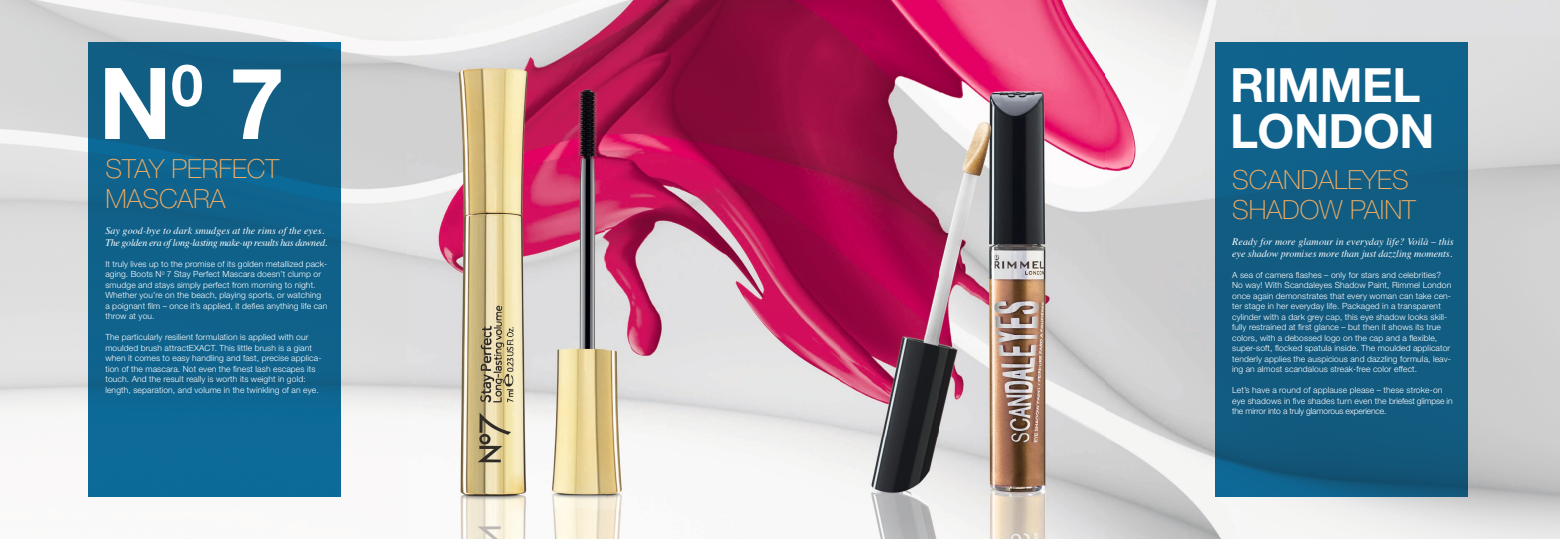
<style>
.page{position:relative;width:1560px;height:539px;background:#fff}
.page>*{position:absolute;margin:0;border:0;box-sizing:border-box;transform-origin:0 0}
.t1{font:700 99.2px "Helvetica Neue LT Pro";color:#fff}
.t2{font:700 47.3px/45.7px "Helvetica Neue LT Pro";letter-spacing:-.01em;color:#fff}
.t3{font:100 26.4px/29.9px "Helvetica Neue LT Pro";color:#f4ad61}
.t4{font:italic 10px/12px "Times";letter-spacing:-.03em;color:#fff}
.t5{font:italic 10px/12px "Times";color:#fff}
.t6{font:300 8.5px/10.5px "Helvetica Neue LT Pro";letter-spacing:.015em;color:#fff}
</style>
<div class="page">
<img style="left:0;top:0;width:106px;height:497px">
<img style="left:106px;top:0;width:319px;height:71px">
<img style="left:425px;top:0;width:1134px;height:35px">
<img style="left:671px;top:35px;width:169px;height:444px">
<img style="left:1104px;top:35px;width:136px;height:504px">
<div style="left:1240px;top:35px;width:319px;height:36px;background:#dedede"></div>
<img style="left:319px;top:71px;width:88px;height:426px">
<img style="left:1453px;top:71px;width:106px;height:468px">
<img style="left:106px;top:496px;width:213px;height:1px">
<img style="left:1240px;top:496px;width:213px;height:43px">
<img style="left:407px;top:33px;width:264px;height:506px">
<img style="left:840px;top:30px;width:264px;height:509px">
<img style="left:1214px;top:43px;width:253px;height:453px">
<img style="left:88px;top:43px;width:252px;height:453px">
<h1 class="t1" style="left:98px;top:41px;width:188px">N<sup>0</sup> 7</h1>
<h3 class="t3" style="left:105px;top:153px;width:175px">STAY PERFECT<br>MASCARA</h3>
<p class="t4" style="left:105px;top:224px;width:223px">Say good-bye to dark smudges at the rims of the eyes.<br>The golden era of long-lasting make-up results has dawned.</p>
<p class="t6" style="left:105px;top:258px;width:223px">It truly lives up to the promise of its golden metallized pack&shy;aging. Boots N<sup>0</sup> 7 Stay Perfect Mascara doesn’t clump or smudge and stays simply perfect from morning to night.<br>Whether you’re on the beach, playing sports, or watching a poignant film – once it’s applied, it defies anything life can throw at you.</p>
<p class="t6" style="left:105px;top:332px;width:217px">The particularly resilient formulation is applied with our moulded brush attractEXACT. This little brush is a giant when it comes to easy handling and fast, precise applica&shy;tion of the mascara. Not even the finest lash escapes its touch. And the result really is worth its weight in gold: length, separation, and volume in the twinkling of an eye.</p>
<h2 class="t2" style="left:1229px;top:61px;width:206px">RIMMEL<br>LONDON</h2>
<h3 class="t3" style="left:1231px;top:164px;width:185px">SCANDALEYES<br>SHADOW PAINT</h3>
<p class="t5" style="left:1231px;top:235px;width:223px">Ready for more glamour in everyday life? Voilà – this eye shadow promises more than just dazzling moments.</p>
<p class="t6" style="left:1231px;top:269px;width:221px">A sea of camera flashes – only for stars and celebrities?<br>No way! With Scandaleyes Shadow Paint, Rimmel London once again demonstrates that every woman can take cen&shy;ter stage in her everyday life. Packaged in a transparent cylinder with a dark grey cap, this eye shadow looks skill&shy;fully restrained at first glance – but then it shows its true colors, with a debossed logo on the cap and a flexible, super-soft, flocked spatula inside. The moulded applicator tenderly applies the auspicious and dazzling formula, leav&shy;ing an almost scandalous streak-free color effect.</p>
<p class="t6" style="left:1231px;top:385px;width:222px">Let’s have a round of applause please – these stroke-on eye shadows in five shades turn even the briefest glimpse in the mirror into a truly glamorous experience.</p>
</div>
